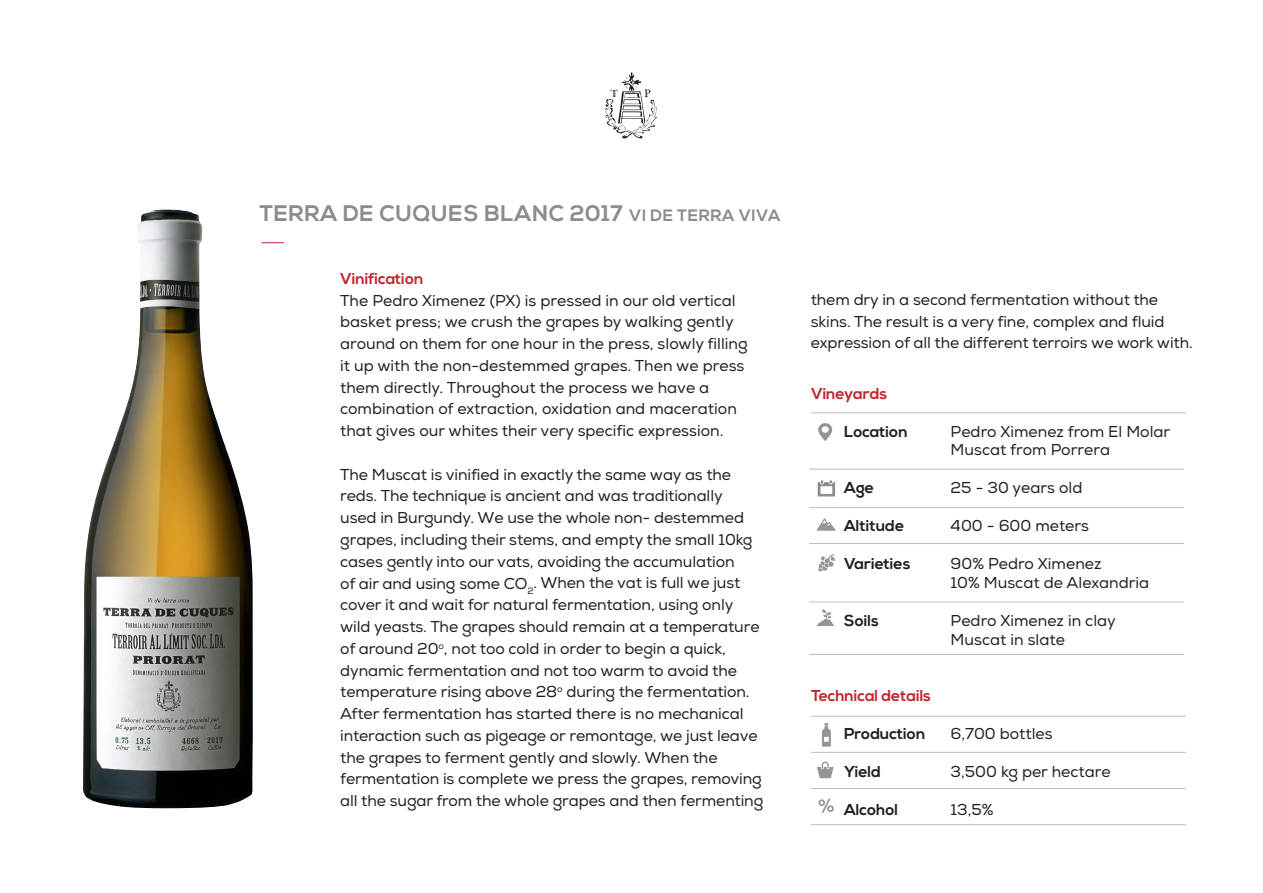
<style>
.page{position:relative;width:1263px;height:893px;background:#fff}
.page>*{position:absolute;margin:0;border:0;box-sizing:border-box;transform-origin:0 0}
.t1{font:700 22.5px "Nexa";letter-spacing:.03em;color:#8a8c8f}
.t2{font:15.75px/21.8px "Nexa W01";letter-spacing:-.005em;color:#231f20}
.t3{font:700 15.75px "Nexa";color:#231f20}
.t4{font:700 15.75px "Nexa";color:#c0262d}
.s1{font-size:16.5px}
</style>
<div class="page">
<svg style="left:261px;top:242px;width:23px;height:1px"></svg>
<svg style="left:605px;top:72px;width:52px;height:66px"></svg>
<svg style="left:816px;top:609px;width:18px;height:17px"></svg>
<svg style="left:818px;top:423px;width:14px;height:18px"></svg>
<hr style="left:811px;top:413px;width:375px;height:1px;background:#bcbdc0">
<hr style="left:809px;top:469px;width:375px;height:1px;background:#bcbdc0">
<hr style="left:809px;top:507px;width:375px;height:1px;background:#bcbdc0">
<hr style="left:809px;top:543px;width:375px;height:1px;background:#bcbdc0">
<hr style="left:809px;top:602px;width:375px;height:1px;background:#bcbdc0">
<hr style="left:809px;top:654px;width:375px;height:1px;background:#bcbdc0">
<hr style="left:811px;top:716px;width:375px;height:1px;background:#bcbdc0">
<hr style="left:811px;top:752px;width:375px;height:1px;background:#bcbdc0">
<hr style="left:811px;top:788px;width:375px;height:1px;background:#bcbdc0">
<hr style="left:811px;top:824px;width:375px;height:1px;background:#bcbdc0">
<svg style="left:818px;top:762px;width:15px;height:16px"></svg>
<svg style="left:822px;top:723px;width:9px;height:24px"></svg>
<svg style="left:817px;top:518px;width:19px;height:13px"></svg>
<svg style="left:818px;top:480px;width:17px;height:16px"></svg>
<img style="left:83px;top:209px;width:170px;height:599px">
<svg style="left:818px;top:798px;width:16px;height:15px"></svg>
<div style="left:818px;top:554px;width:18px;height:18px;border:1px solid #fff"></div>
<svg style="left:818px;top:554px;width:17px;height:18px"></svg>
<h1 class="t1" style="left:259px;top:200px;width:523px">TERRA DE CUQUES BLANC 2017 <span class="s1">VI DE TERRA VIVA</span></h1>
<p class="t4" style="left:340px;top:269px;width:85px">Vinification</p>
<p class="t2" style="left:340px;top:290px;width:409px">The Pedro Ximenez (PX) is pressed in our old vertical basket press; we crush the grapes by walking gently around on them for one hour in the press, slowly filling it up with the non-destemmed grapes. Then we press them directly. Throughout the process we have a combination of extraction, oxidation and maceration that gives our whites their very specific expression.</p>
<p class="t2" style="left:340px;top:464px;width:425px">The Muscat is vinified in exactly the same way as the reds. The technique is ancient and was traditionally<br>used in Burgundy. We use the whole non- destemmed grapes, including their stems, and empty the small 10kg cases gently into our vats, avoiding the accumulation<br>of air and using some CO<sub>2</sub>. When the vat is full we just cover it and wait for natural fermentation, using only wild yeasts. The grapes should remain at a temperature of around 20<sup>o</sup>, not too cold in order to begin a quick, dynamic fermentation and not too warm to avoid the temperature rising above 28<sup>o</sup> during the fermentation.<br>After fermentation has started there is no mechanical interaction such as pigeage or remontage, we just leave the grapes to ferment gently and slowly. When the fermentation is complete we press the grapes, removing all the sugar from the whole grapes and then fermenting</p>
<p class="t2" style="left:811px;top:289px;width:384px">them dry in a second fermentation without the skins. The result is a very fine, complex and fluid expression of all the different terroirs we work with.</p>
<p class="t4" style="left:811px;top:384px;width:78px">Vineyards</p>
<p class="t3" style="left:844px;top:422px;width:65px">Location</p>
<p class="t2" style="left:951px;top:422px;width:221px;line-height:18.9px">Pedro Ximenez from El Molar<br>Muscat from Porrera</p>
<p class="t3" style="left:844px;top:479px;width:32px">Age</p>
<p class="t2" style="left:951px;top:477px;width:133px">25 - 30 years old</p>
<p class="t3" style="left:844px;top:517px;width:62px">Altitude</p>
<p class="t2" style="left:951px;top:515px;width:140px">400 - 600 meters</p>
<p class="t3" style="left:844px;top:554px;width:68px">Varieties</p>
<p class="t2" style="left:951px;top:554px;width:200px;line-height:18.9px">90% Pedro Ximenez<br>10% Muscat de Alexandria</p>
<p class="t3" style="left:844px;top:611px;width:36px">Soils</p>
<p class="t2" style="left:951px;top:611px;width:167px;line-height:18.9px">Pedro Ximenez in clay<br>Muscat in slate</p>
<p class="t4" style="left:811px;top:687px;width:121px">Technical details</p>
<p class="t3" style="left:844px;top:724px;width:83px">Production</p>
<p class="t2" style="left:951px;top:723px;width:103px">6,700 bottles</p>
<p class="t3" style="left:844px;top:762px;width:38px">Yield</p>
<p class="t2" style="left:951px;top:761px;width:162px">3,500 kg per hectare</p>
<p class="t3" style="left:844px;top:800px;width:55px">Alcohol</p>
<p class="t2" style="left:951px;top:799px;width:45px">13,5%</p>
</div>
